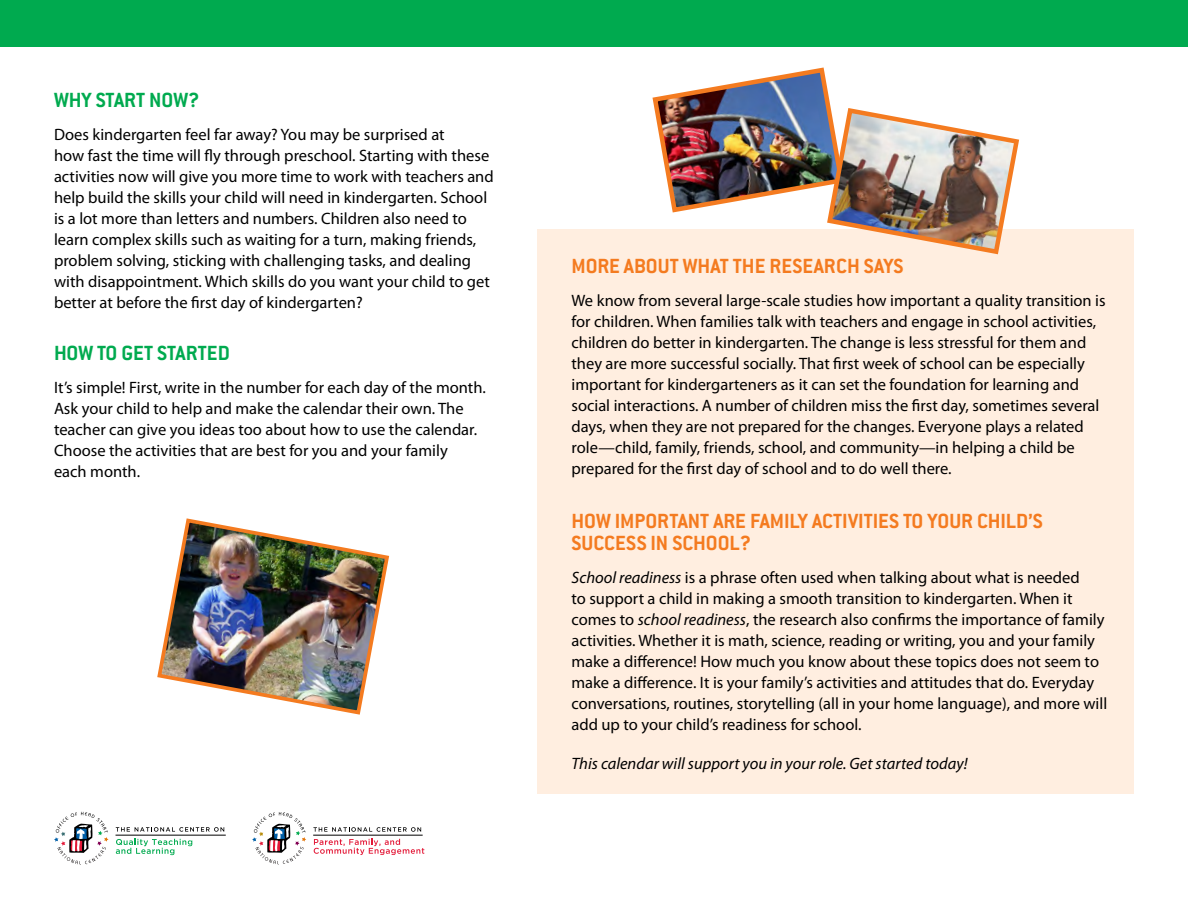
<style>
.page{position:relative;width:1188px;height:918px;background:#fff}
.page>*{position:absolute;margin:0;border:0;box-sizing:border-box;transform-origin:0 0}
.Green_subheads{font:700 22.5px/22.5px "Conduit ITC";color:#f47b20}
.Green_subheads-2{font:700 22.5px "Conduit ITC";color:#00aa4f}
.body{font:16.5px/21px "Myriad Pro";color:#000}
.Wall_body{font:16.5px/21px "Myriad Pro";color:#000}
.body-2{font:italic 16.5px "Myriad Pro";color:#000}
.s1{font-style:italic}
</style>
<div class="page">
<div style="left:537px;top:230px;width:597px;height:564px;background:#ffeee0"></div>
<div style="left:0;top:0;width:1188px;height:46px;background:#00aa4f"></div>
<img style="left:157px;top:518px;width:233px;height:197px">
<svg style="left:116px;top:827px;width:108px;height:5px"></svg>
<hr style="left:116px;top:835px;width:110px;height:1px;background:#000">
<svg style="left:116px;top:839px;width:76px;height:16px"></svg>
<svg style="left:54px;top:812px;width:55px;height:53px"></svg>
<img style="left:650px;top:67px;width:372px;height:188px">
<svg style="left:313px;top:827px;width:108px;height:5px"></svg>
<hr style="left:313px;top:835px;width:110px;height:1px;background:#000">
<svg style="left:314px;top:839px;width:110px;height:16px"></svg>
<svg style="left:252px;top:812px;width:54px;height:52px"></svg>
<p class="Green_subheads-2" style="left:54px;top:87px;width:147px">WHY START NOW?</p>
<p class="body" style="left:54px;top:124px;width:441px">Does kindergarten feel far away? You may be surprised at<br>how fast the time will fly through preschool. Starting with these activities now will give you more time to work with teachers and help build the skills your child will need in kindergarten. School is a lot more than letters and numbers. Children also need to learn complex skills such as waiting for a turn, making friends, problem solving, sticking with challenging tasks, and dealing with disappointment. Which skills do you want your child to get better at before the first day of kindergarten?</p>
<p class="Green_subheads-2" style="left:54px;top:340px;width:177px">HOW TO GET STARTED</p>
<p class="Wall_body" style="left:54px;top:377px;width:433px">It’s simple! First, write in the number for each day of the month.<br>Ask your child to help and make the calendar their own. The teacher can give you ideas too about how to use the calendar.<br>Choose the activities that are best for you and your family<br>each month.</p>
<p class="Green_subheads" style="left:572px;top:255px;width:334px">MORE ABOUT WHAT THE RESEARCH SAYS</p>
<p class="body" style="left:572px;top:290px;width:536px">We know from several large-scale studies how important a quality transition is for children. When families talk with teachers and engage in school activities, children do better in kindergarten. The change is less stressful for them and they are more successful socially. That first week of school can be especially important for kindergarteners as it can set the foundation for learning and social interactions. A number of children miss the first day, sometimes several days, when they are not prepared for the changes. Everyone plays a related role—child, family, friends, school, and community—in helping a child be prepared for the first day of school and to do well there.</p>
<p class="Green_subheads" style="left:572px;top:509px;width:473px">HOW IMPORTANT ARE FAMILY ACTIVITIES TO YOUR CHILD’S<br>SUCCESS IN SCHOOL?</p>
<p class="Wall_body" style="left:572px;top:567px;width:537px"><span class="s1">School readiness</span> is a phrase often used when talking about what is needed<br>to support a child in making a smooth transition to kindergarten. When it comes to <span class="s1">school readiness</span>, the research also confirms the importance of family activities. Whether it is math, science, reading or writing, you and your family make a difference! How much you know about these topics does not seem to make a difference. It is your family’s activities and attitudes that do. Everyday conversations, routines, storytelling (all in your home language), and more will add up to your child’s readiness for school.</p>
<p class="body-2" style="left:572px;top:753px;width:398px">This calendar will support you in your role. Get started today!</p>
</div>
